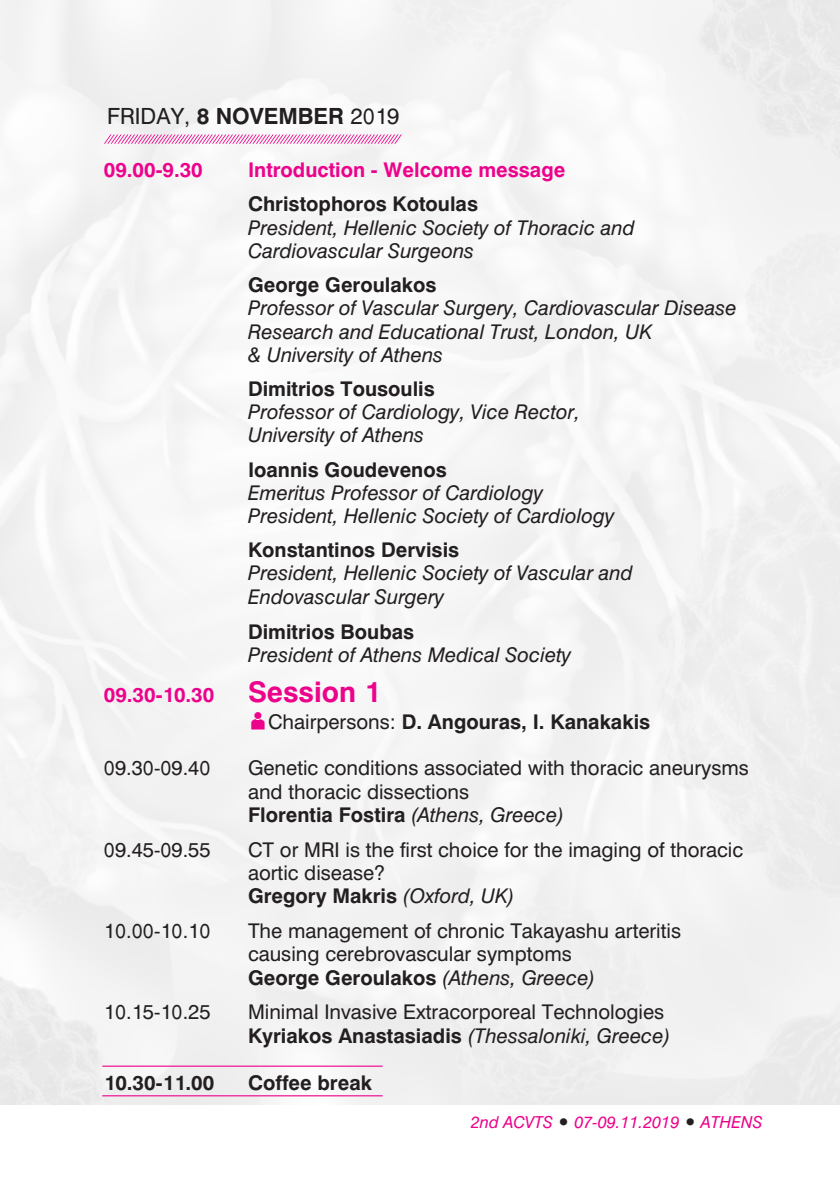
<style>
.page{position:relative;width:840px;height:1191px;background:#fff}
.page>*{position:absolute;margin:0;border:0;box-sizing:border-box;transform-origin:0 0}
.t1{font:22px "UB Helvetica Normal";color:#231f20}
.t2{font:20px/23.2px "UB Helvetica Italic";color:#231f20}
.t3{font:20px/23px "UB Helvetica Normal";color:#231f20}
.t4{font:20px "UB Helvetica Bold";color:#231f20}
.t5{font:20px "UB Helvetica Bold";color:#ed028c}
.t6{font:16.2px "UB Helvetica Italic";color:#ed028c}
.s1{font-family:"UB Helvetica Bold"}
.s2{font-size:28px}
.s3{font-family:"UB Helvetica Normal"}
.s4{font-family:"UB Helvetica Italic"}
.s5{color:#231f20}
</style>
<div class="page">
<div style="left:0;top:0;width:839px;height:1104px;background:#f4f4f4"></div>
<hr style="left:102px;top:1095px;width:280px;height:1px;background:#ed028c">
<hr style="left:102px;top:1065px;width:280px;height:1px;background:#ed028c">
<svg style="left:104px;top:134px;width:297px;height:10px"></svg>
<svg style="left:251px;top:711px;width:13px;height:18px"></svg>
<p class="t1" style="left:107px;top:107px;width:294px">FRIDAY, <span class="s1">8 NOVEMBER</span> 2019</p>
<p class="t5" style="left:104px;top:162px;width:100px">09.00-9.30</p>
<p class="t5" style="left:248px;top:162px;width:318px">Introduction - Welcome message</p>
<p class="t4" style="left:248px;top:196px;width:231px">Christophoros Kotoulas</p>
<p class="t2" style="left:248px;top:218px;width:388px">President, Hellenic Society of Thoracic and<br>Cardiovascular Surgeons</p>
<p class="t4" style="left:248px;top:277px;width:190px">George Geroulakos</p>
<p class="t2" style="left:248px;top:298px;width:490px">Professor of Vascular Surgery, Cardiovascular Disease<br>Research and Educational Trust, London, UK<br>&amp; University of Athens</p>
<p class="t4" style="left:248px;top:381px;width:188px">Dimitrios Tousoulis</p>
<p class="t2" style="left:248px;top:402px;width:333px">Professor of Cardiology, Vice Rector,<br>University of Athens</p>
<p class="t4" style="left:248px;top:461px;width:200px">Ioannis Goudevenos</p>
<p class="t2" style="left:248px;top:483px;width:368px">Emeritus Professor of Cardiology<br>President, Hellenic Society of Cardiology</p>
<p class="t4" style="left:248px;top:542px;width:213px">Konstantinos Dervisis</p>
<p class="t2" style="left:248px;top:563px;width:386px">President, Hellenic Society of Vascular and<br>Endovascular Surgery</p>
<p class="t4" style="left:248px;top:623px;width:168px">Dimitrios Boubas</p>
<p class="t2" style="left:248px;top:645px;width:324px">President of Athens Medical Society</p>
<p class="t5" style="left:104px;top:687px;width:278px">09.30-10.30 <span class="s2">Session 1</span></p>
<p class="t4" style="left:268px;top:713px;width:383px"><span class="s3">Chairpersons:</span> D. Angouras, I. Kanakakis</p>
<p class="t3" style="left:104px;top:758px;width:108px">09.30-09.40</p>
<p class="t3" style="left:248px;top:758px;width:502px">Genetic conditions associated with thoracic aneurysms and thoracic dissections</p>
<p class="t4" style="left:248px;top:807px;width:317px">Florentia Fostira <span class="s4">(Athens, Greece)</span></p>
<p class="t3" style="left:104px;top:840px;width:108px">09.45-09.55</p>
<p class="t3" style="left:248px;top:840px;width:496px">CT or MRI is the first choice for the imaging of thoracic aortic disease?</p>
<p class="t4" style="left:248px;top:888px;width:268px">Gregory Makris <span class="s4">(Oxford, UK)</span></p>
<p class="t3" style="left:104px;top:921px;width:108px">10.00-10.10</p>
<p class="t3" style="left:248px;top:921px;width:434px">The management of chronic Takayashu arteritis causing cerebrovascular symptoms</p>
<p class="t4" style="left:248px;top:969px;width:349px">George Geroulakos <span class="s4">(Athens, Greece)</span></p>
<p class="t3" style="left:104px;top:1002px;width:108px">10.15-10.25</p>
<p class="t3" style="left:248px;top:1002px;width:417px">Minimal Invasive Extracorporeal Technologies</p>
<p class="t2" style="left:248px;top:1026px;width:424px"><span class="s1">Kyriakos Anastasiadis</span> (Thessaloniki, Greece)</p>
<p class="t4" style="left:104px;top:1074px;width:112px">10.30-11.00</p>
<p class="t4" style="left:248px;top:1074px;width:125px">Coffee break</p>
<p class="t6" style="left:470px;top:1115px;width:293px">2nd ACVTS <span class="s5">•</span> 07-09.11.2019 <span class="s5">•</span> ATHENS</p>
</div>
